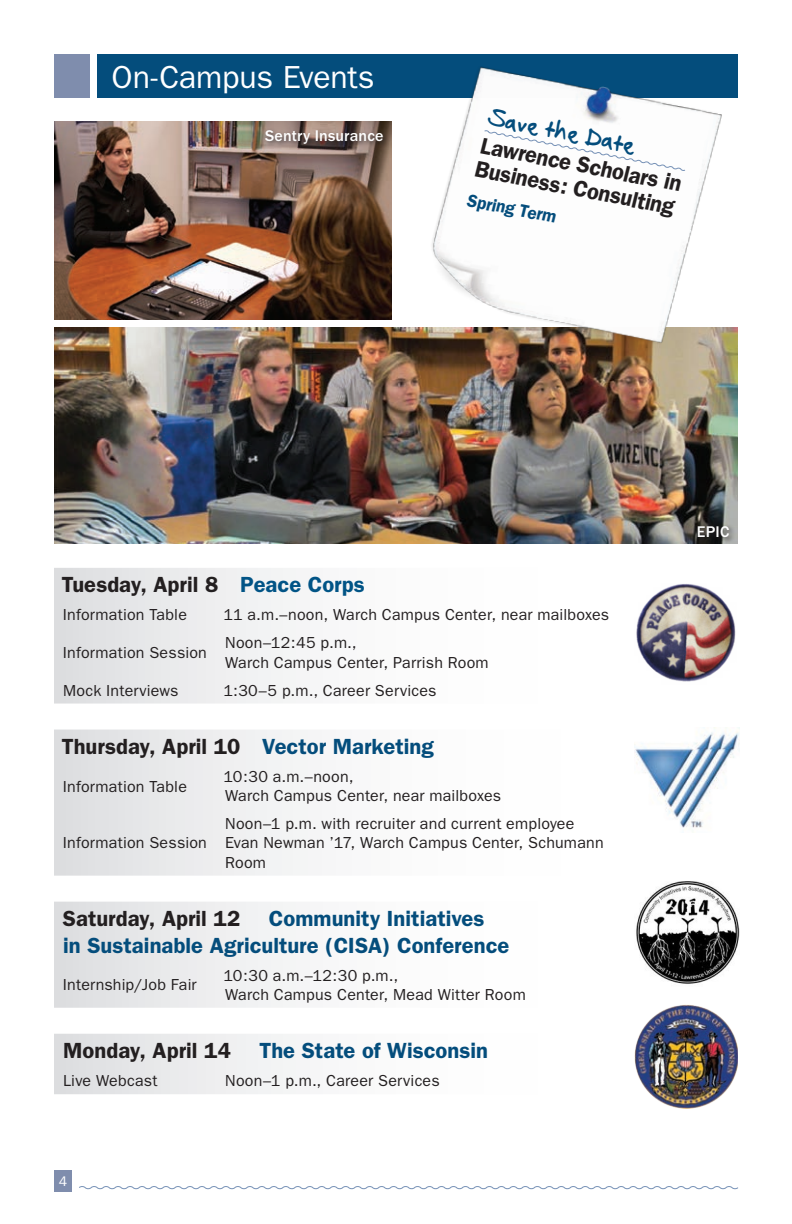
<style>
.page{position:relative;width:792px;height:1224px;background:#fff}
.page>*{position:absolute;margin:0;border:0;box-sizing:border-box;transform-origin:0 0}
.t1{font:32px "Franklin Gothic";letter-spacing:-.005em;color:#fff}
.t2{font:600 23px/24px "Franklin Gothic";color:#231f20;scale:.95 1}
.t3{font:22.6px "Seans Other Hand";color:#044d7c}
.t4{font:600 22px "Franklin Gothic";color:#231f20}
.t5{font:600 22px/26.4px "Franklin Gothic";color:#044d7c}
.t6{font:600 18px "Franklin Gothic";color:#044d7c;scale:.95 1}
.t7{font:16px/19.2px "Franklin Gothic";letter-spacing:.015em;color:#231f20}
.t8{font:500 16px "Franklin Gothic";letter-spacing:.01em;color:#fff}
.t9{font:14px "Franklin Gothic";color:#fff}
.s1{color:#015486}
.s2{color:#044d7c}
</style>
<div class="page">
<div style="left:54px;top:1170px;width:18px;height:22px;background:#7f8dad"></div>
<svg style="left:79px;top:1186px;width:659px;height:4px"></svg>
<div style="left:97px;top:54px;width:641px;height:43px;background:#044d7c"></div>
<div style="left:54px;top:54px;width:36px;height:43px;background:#7f8dad"></div>
<svg style="left:54px;top:568px;width:242px;height:136px"></svg>
<svg style="left:54px;top:730px;width:254px;height:146px"></svg>
<svg style="left:54px;top:902px;width:242px;height:106px"></svg>
<svg style="left:54px;top:1034px;width:242px;height:60px"></svg>
<img style="left:634px;top:1005px;width:104px;height:103px">
<img style="left:54px;top:121px;width:338px;height:199px">
<img style="left:54px;top:328px;width:684px;height:216px">
<img style="left:634px;top:727px;width:105px;height:101px">
<img style="left:636px;top:584px;width:100px;height:98px">
<div style="left:263px;top:128px;width:127px;height:22px;background:#231f20;opacity:.75"></div>
<div style="left:695px;top:524px;width:41px;height:20px;background:#231f20;opacity:.75"></div>
<img style="left:402px;top:66px;width:336px;height:296px">
<svg style="left:483px;top:129px;width:203px;height:43px"></svg>
<img style="left:636px;top:881px;width:103px;height:103px">
<p class="t1" style="left:112px;top:58px;width:264px">On-Campus Events</p>
<p class="t8" style="left:265px;top:127px;width:120px">Sentry Insurance</p>
<p class="t3" style="left:491px;top:101px;width:151px;rotate:11deg">Save the Date</p>
<p class="t2" style="left:482px;top:133px;width:218px;rotate:11deg">Lawrence Scholars in<br>Business: Consulting</p>
<p class="t6" style="left:469px;top:189px;width:97px;rotate:11deg">Spring Term</p>
<p class="t4" style="left:62px;top:572px;width:304px">Tuesday, April 8 <span class="s1">Peace Corps</span></p>
<p class="t7" style="left:63px;top:605px;width:126px">Information Table</p>
<p class="t7" style="left:224px;top:605px;width:387px">11 a.m.–noon, Warch Campus Center, near mailboxes</p>
<p class="t7" style="left:63px;top:643px;width:145px">Information Session</p>
<p class="t7" style="left:225px;top:633px;width:265px">Noon–12:45 p.m.,<br>Warch Campus Center, Parrish Room</p>
<p class="t7" style="left:63px;top:681px;width:117px">Mock Interviews</p>
<p class="t7" style="left:224px;top:681px;width:215px">1:30–5 p.m., Career Services</p>
<p class="t4" style="left:62px;top:733px;width:373px">Thursday, April 10 <span class="s2">Vector Marketing</span></p>
<p class="t7" style="left:63px;top:777px;width:126px">Information Table</p>
<p class="t7" style="left:224px;top:767px;width:279px">10:30 a.m.–noon,<br>Warch Campus Center, near mailboxes</p>
<p class="t7" style="left:63px;top:834px;width:145px">Information Session</p>
<p class="t7" style="left:225px;top:814px;width:380px">Noon–1 p.m. with recruiter and current employee<br>Evan Newman ’17, Warch Campus Center, Schumann<br>Room</p>
<p class="t4" style="left:63px;top:906px;width:179px">Saturday, April 12</p>
<p class="t5" style="left:63px;top:905px;width:448px;text-indent:206px">Community Initiatives<br>in Sustainable Agriculture (CISA) Conference</p>
<p class="t7" style="left:63px;top:975px;width:135px">Internship/Job Fair</p>
<p class="t7" style="left:224px;top:966px;width:304px">10:30 a.m.–12:30 p.m.,<br>Warch Campus Center, Mead Witter Room</p>
<p class="t4" style="left:63px;top:1038px;width:169px">Monday, April 14</p>
<p class="t5" style="left:260px;top:1038px;width:230px">The State of Wisconsin</p>
<p class="t7" style="left:63px;top:1071px;width:96px">Live Webcast</p>
<p class="t7" style="left:225px;top:1071px;width:216px">Noon–1 p.m., Career Services</p>
<p class="t9" style="left:59px;top:1173px;width:10px">4</p>
<p class="t8" style="left:697px;top:523px;width:34px">EPIC</p>
</div>
